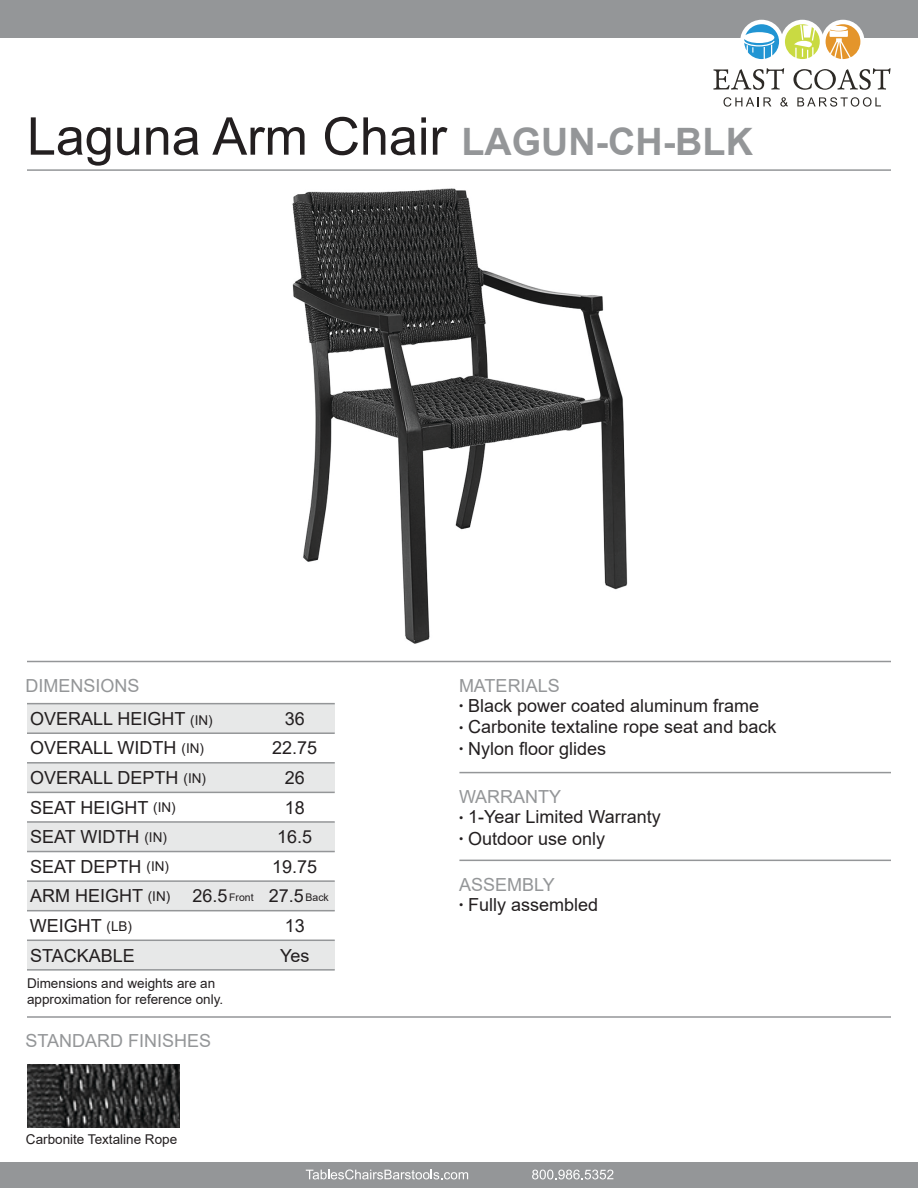
<style>
.page{position:relative;width:918px;height:1188px;background:#fff}
.page>*{position:absolute;margin:0;border:0;box-sizing:border-box;transform-origin:0 0}
.t1{font:52.05px "Arial";color:#231f20}
.t2{font:18px "Arial";color:#231f20}
.t3{font:18px "Arial";color:#949698}
.t4{font:13.5px/16.2px "Arial";color:#231f20}
.t5{font:10.5px "Arial";color:#231f20}
.s1{font-weight:700;font-size:37.8px;color:#949698}
.s2{font-size:13.5px}
.s3{font-size:18px}
.s4{font-size:12px}
</style>
<div class="page">
<div style="left:0;top:0;width:918px;height:38px;background:#949698"></div>
<div style="left:740px;top:20px;width:43px;height:43px;background:#fff;border-radius:50%"></div>
<div style="left:781px;top:20px;width:43px;height:43px;background:#fff;border-radius:50%"></div>
<div style="left:821px;top:20px;width:43px;height:43px;background:#fff;border-radius:50%"></div>
<svg style="left:724px;top:97px;width:47px;height:10px"></svg>
<svg style="left:780px;top:97px;width:8px;height:10px"></svg>
<svg style="left:797px;top:97px;width:84px;height:10px"></svg>
<svg style="left:744px;top:24px;width:35px;height:35px"></svg>
<svg style="left:785px;top:24px;width:35px;height:35px"></svg>
<svg style="left:826px;top:24px;width:34px;height:35px"></svg>
<svg style="left:713px;top:68px;width:71px;height:22px"></svg>
<svg style="left:793px;top:68px;width:98px;height:22px"></svg>
<div style="left:0;top:1162px;width:918px;height:26px;background:#949698"></div>
<svg style="left:532px;top:1170px;width:81px;height:9px"></svg>
<svg style="left:306px;top:1169px;width:162px;height:10px"></svg>
<hr style="left:27px;top:169px;width:864px;height:2px;background:#949698">
<hr style="left:27px;top:661px;width:864px;height:1px;background:#949698">
<hr style="left:27px;top:1016px;width:864px;height:2px;background:#949698">
<div style="left:27px;top:704px;width:308px;height:29px;background:#e7e8e8"></div>
<div style="left:27px;top:763px;width:308px;height:29px;background:#e7e8e8"></div>
<div style="left:27px;top:822px;width:308px;height:30px;background:#e7e8e8"></div>
<div style="left:27px;top:881px;width:308px;height:30px;background:#e7e8e8"></div>
<hr style="left:27px;top:732px;width:308px;height:2px;background:#949698">
<hr style="left:27px;top:703px;width:308px;height:1px;background:#949698">
<hr style="left:27px;top:762px;width:308px;height:2px;background:#949698">
<hr style="left:27px;top:792px;width:308px;height:1px;background:#949698">
<hr style="left:27px;top:821px;width:308px;height:2px;background:#949698">
<hr style="left:27px;top:851px;width:308px;height:1px;background:#949698">
<hr style="left:27px;top:880px;width:308px;height:2px;background:#949698">
<hr style="left:27px;top:910px;width:308px;height:1px;background:#949698">
<img style="left:27px;top:1064px;width:153px;height:63px">
<div style="left:27px;top:940px;width:308px;height:30px;background:#e7e8e8"></div>
<hr style="left:27px;top:969px;width:308px;height:2px;background:#949698">
<hr style="left:27px;top:940px;width:308px;height:1px;background:#949698">
<hr style="left:27px;top:999px;width:308px;height:1px;background:#949698">
<hr style="left:27px;top:1028px;width:308px;height:1px;background:#949698">
<hr style="left:27px;top:1058px;width:308px;height:1px;background:#949698">
<hr style="left:27px;top:1087px;width:308px;height:1px;background:#949698">
<hr style="left:27px;top:1117px;width:308px;height:1px;background:#949698">
<hr style="left:27px;top:1147px;width:308px;height:1px;background:#949698">
<hr style="left:27px;top:1176px;width:308px;height:1px;background:#949698">
<img style="left:292px;top:188px;width:336px;height:456px">
<hr style="left:459px;top:860px;width:432px;height:1px;background:#949698">
<hr style="left:459px;top:772px;width:432px;height:1px;background:#949698">
<p class="t1" style="left:27px;top:101px;width:727px">Laguna Arm Chair <span class="s1">LAGUN-CH-BLK</span></p>
<p class="t3" style="left:26px;top:673px;width:116px">DIMENSIONS</p>
<p class="t2" style="left:30px;top:706px;width:184px">OVERALL HEIGHT <span class="s2">(IN)</span></p>
<p class="t2" style="left:30px;top:736px;width:175px">OVERALL WIDTH <span class="s2">(IN)</span></p>
<p class="t2" style="left:30px;top:766px;width:177px">OVERALL DEPTH <span class="s2">(IN)</span></p>
<p class="t2" style="left:30px;top:795px;width:147px">SEAT HEIGHT <span class="s2">(IN)</span></p>
<p class="t2" style="left:30px;top:825px;width:138px">SEAT WIDTH <span class="s2">(IN)</span></p>
<p class="t2" style="left:30px;top:854px;width:140px">SEAT DEPTH <span class="s2">(IN)</span></p>
<p class="t2" style="left:285px;top:706px;width:22px">36</p>
<p class="t2" style="left:272px;top:736px;width:47px">22.75</p>
<p class="t2" style="left:285px;top:766px;width:22px">26</p>
<p class="t2" style="left:285px;top:795px;width:22px">18</p>
<p class="t2" style="left:277px;top:825px;width:37px">16.5</p>
<p class="t2" style="left:272px;top:854px;width:47px">19.75</p>
<p class="t2" style="left:30px;top:884px;width:142px">ARM HEIGHT <span class="s2">(IN)</span></p>
<p class="t5" style="left:192px;top:890px;width:138px"><span class="s3">26.5</span> Front <span class="s3">27.5</span> Back</p>
<p class="t2" style="left:30px;top:913px;width:104px">WEIGHT <span class="s2">(LB)</span></p>
<p class="t2" style="left:285px;top:913px;width:22px">13</p>
<p class="t2" style="left:30px;top:943px;width:106px">STACKABLE</p>
<p class="t2" style="left:280px;top:943px;width:31px">Yes</p>
<p class="t4" style="left:27px;top:975px;width:198px">Dimensions and weights are an approximation for reference only.</p>
<p class="t3" style="left:26px;top:1028px;width:187px">STANDARD FINISHES</p>
<p class="t4" style="left:26px;top:1132px;width:153px">Carbonite Textaline Rope</p>
<p class="t3" style="left:459px;top:673px;width:102px">MATERIALS</p>
<p class="t2" style="left:459px;top:693px;width:302px"><span class="s4">•</span> Black power coated aluminum frame</p>
<p class="t2" style="left:459px;top:715px;width:319px"><span class="s4">•</span> Carbonite textaline rope seat and back</p>
<p class="t2" style="left:459px;top:736px;width:149px"><span class="s4">•</span> Nylon floor glides</p>
<p class="t3" style="left:459px;top:784px;width:104px">WARRANTY</p>
<p class="t2" style="left:459px;top:804px;width:203px"><span class="s4">•</span> 1-Year Limited Warranty</p>
<p class="t2" style="left:459px;top:826px;width:148px"><span class="s4">•</span> Outdoor use only</p>
<p class="t3" style="left:459px;top:872px;width:97px">ASSEMBLY</p>
<p class="t2" style="left:459px;top:892px;width:141px"><span class="s4">•</span> Fully assembled</p>
</div>
